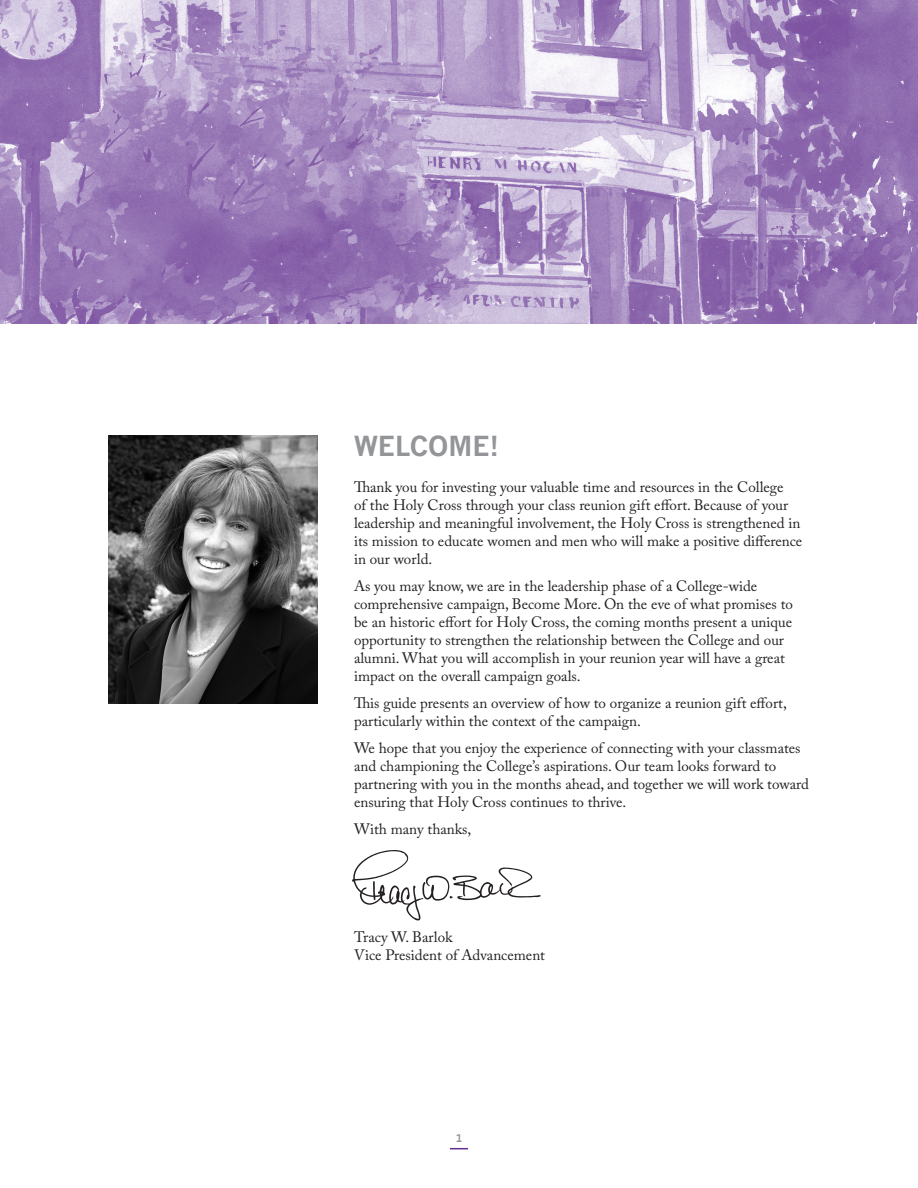
<style>
.page{position:relative;width:918px;height:1188px;background:#fff}
.page>*{position:absolute;margin:0;border:0;box-sizing:border-box;transform-origin:0 0}
.front_date{font:700 27px "News Gothic";color:#939598}
.body_text{font:15px/18px "Adobe Caslon Pro";color:#231f20}
.body_text-2{font:700 10.5px "News Gothic";color:#939598}
</style>
<div class="page">
<img style="left:0;top:0;width:918px;height:324px">
<svg style="left:450px;top:1148px;width:18px;height:1px"></svg>
<img style="left:352px;top:850px;width:189px;height:71px">
<img style="left:108px;top:435px;width:210px;height:269px">
<p class="front_date" style="left:354px;top:429px;width:147px">WELCOME!</p>
<p class="body_text" style="left:354px;top:478px;width:450px">Thank you for investing your valuable time and resources in the College<br>of the Holy Cross through your class reunion gift effort. Because of your leadership and meaningful involvement, the Holy Cross is strengthened in its mission to educate women and men who will make a positive difference in our world.</p>
<p class="body_text" style="left:354px;top:577px;width:440px">As you may know, we are in the leadership phase of a College-wide comprehensive campaign, Become More. On the eve of what promises to be an historic effort for Holy Cross, the coming months present a unique opportunity to strengthen the relationship between the College and our alumni. What you will accomplish in your reunion year will have a great impact on the overall campaign goals.</p>
<p class="body_text" style="left:354px;top:694px;width:434px">This guide presents an overview of how to organize a reunion gift effort, particularly within the context of the campaign.</p>
<p class="body_text" style="left:354px;top:739px;width:456px">We hope that you enjoy the experience of connecting with your classmates and championing the College’s aspirations. Our team looks forward to partnering with you in the months ahead, and together we will work toward ensuring that Holy Cross continues to thrive.</p>
<p class="body_text" style="left:354px;top:820px;width:119px">With many thanks,</p>
<p class="body_text" style="left:354px;top:928px;width:193px">Tracy W. Barlok<br>Vice President of Advancement</p>
<p class="body_text-2" style="left:456px;top:1132px;width:8px">1</p>
</div>
